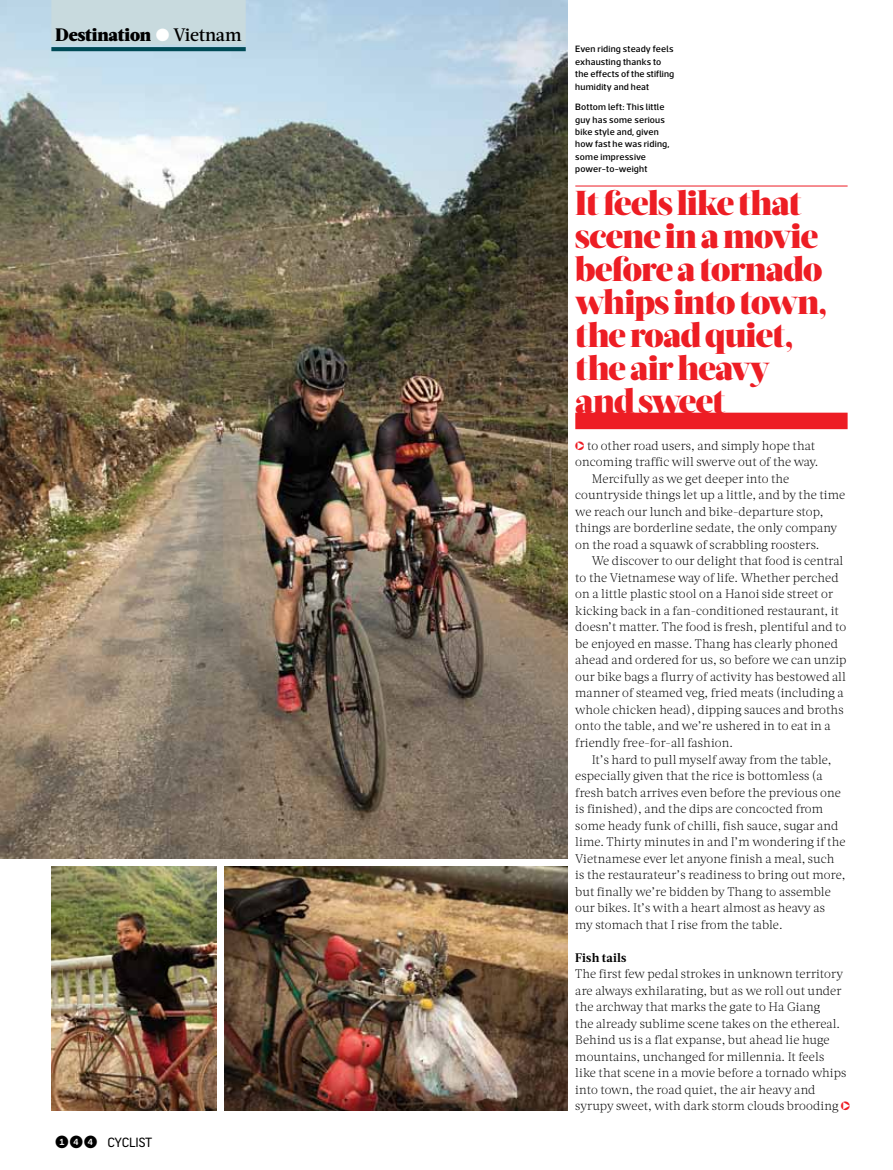
<style>
.page{position:relative;width:893px;height:1170px;background:#fff}
.page>*{position:absolute;margin:0;border:0;box-sizing:border-box;transform-origin:0 0}
.t1{font:900 34.5px/33px "Acta Display";letter-spacing:-.02em;color:#ed1d24}
.t2{font:900 18px "Acta";letter-spacing:-.01em;color:#000}
.t3{font:12.75px "Frank";color:#000}
.t4{font:300 12.3px/16.5px "Acta";letter-spacing:.01em;color:#000}
.t5{font:700 12.3px "Acta";letter-spacing:.015em;color:#000}
.t6{font:500 9.3px/12.3px "Acto";letter-spacing:.02em;color:#000}
.s1{font-weight:500}
</style>
<div class="page">
<img style="left:0;top:0;width:567px;height:858px">
<hr style="left:575px;top:186px;width:273px;height:1px;background:#ed1d24">
<div style="left:575px;top:412px;width:273px;height:17px;background:#ed1d24"></div>
<img style="left:51px;top:866px;width:165px;height:244px">
<img style="left:225px;top:866px;width:342px;height:244px">
<div style="left:51px;top:0;width:195px;height:45px;background:#c8dade"></div>
<svg style="left:51px;top:47px;width:195px;height:4px"></svg>
<h2 class="t2" style="left:56px;top:24px;width:188px">Destination <span class="s1">Vietnam</span></h2>
<p class="t3" style="left:69px;top:1134px;width:84px">✔✔ CYCLIST</p>
<p class="t6" style="left:575px;top:43px;width:101px">Even riding steady feels exhausting thanks to the effects of the stifling humidity and heat</p>
<p class="t6" style="left:575px;top:101px;width:96px">Bottom left: This little guy has some serious bike style and, given how fast he was riding, some impressive power-to-weight</p>
<h1 class="t1" style="left:575px;top:186px;width:254px">It feels like that scene in a movie before a tornado whips into town, the road quiet, the air heavy and sweet</h1>
<p class="t4" style="left:587px;top:437px;width:230px">to other road users, and simply hope that</p>
<p class="t4" style="left:575px;top:454px;width:244px">oncoming traffic will swerve out of the way.</p>
<p class="t4" style="left:592px;top:470px;width:199px">Mercifully as we get deeper into the</p>
<p class="t4" style="left:575px;top:487px;width:272px">countryside things let up a little, and by the time</p>
<p class="t4" style="left:575px;top:503px;width:250px">we reach our lunch and bike-departure stop,</p>
<p class="t4" style="left:575px;top:520px;width:263px">things are borderline sedate, the only company</p>
<p class="t4" style="left:575px;top:536px;width:246px">on the road a squawk of scrabbling roosters.</p>
<p class="t4" style="left:592px;top:553px;width:253px">We discover to our delight that food is central</p>
<p class="t4" style="left:575px;top:569px;width:265px">to the Vietnamese way of life. Whether perched</p>
<p class="t4" style="left:575px;top:586px;width:259px">on a little plastic stool on a Hanoi side street or</p>
<p class="t4" style="left:575px;top:602px;width:265px">kicking back in a fan-conditioned restaurant, it</p>
<p class="t4" style="left:575px;top:619px;width:273px">doesn’t matter. The food is fresh, plentiful and to</p>
<p class="t4" style="left:575px;top:635px;width:264px">be enjoyed en masse. Thang has clearly phoned</p>
<p class="t4" style="left:575px;top:652px;width:273px">ahead and ordered for us, so before we can unzip</p>
<p class="t4" style="left:575px;top:668px;width:272px">our bike bags a flurry of activity has bestowed all</p>
<p class="t4" style="left:575px;top:685px;width:270px">manner of steamed veg, fried meats (including a</p>
<p class="t4" style="left:575px;top:701px;width:270px">whole chicken head), dipping sauces and broths</p>
<p class="t4" style="left:575px;top:718px;width:257px">onto the table, and we’re ushered in to eat in a</p>
<p class="t4" style="left:575px;top:734px;width:159px">friendly free-for-all fashion.</p>
<p class="t4" style="left:592px;top:751px;width:241px">It’s hard to pull myself away from the table,</p>
<p class="t4" style="left:575px;top:767px;width:249px">especially given that the rice is bottomless (a</p>
<p class="t4" style="left:575px;top:784px;width:267px">fresh batch arrives even before the previous one</p>
<p class="t4" style="left:575px;top:800px;width:249px">is finished), and the dips are concocted from</p>
<p class="t4" style="left:575px;top:817px;width:264px">some heady funk of chilli, fish sauce, sugar and</p>
<p class="t4" style="left:575px;top:833px;width:272px">lime. Thirty minutes in and I’m wondering if the</p>
<p class="t4" style="left:575px;top:850px;width:260px">Vietnamese ever let anyone finish a meal, such</p>
<p class="t4" style="left:575px;top:866px;width:272px">is the restaurateur’s readiness to bring out more,</p>
<p class="t4" style="left:575px;top:883px;width:257px">but finally we’re bidden by Thang to assemble</p>
<p class="t4" style="left:575px;top:899px;width:251px">our bikes. It’s with a heart almost as heavy as</p>
<p class="t4" style="left:575px;top:916px;width:209px">my stomach that I rise from the table.</p>
<p class="t5" style="left:575px;top:949px;width:53px">Fish tails</p>
<p class="t4" style="left:575px;top:965px;width:273px">The first few pedal strokes in unknown territory are always exhilarating, but as we roll out under the archway that marks the gate to Ha Giang<br>the already sublime scene takes on the ethereal.<br>Behind us is a flat expanse, but ahead lie huge mountains, unchanged for millennia. It feels like that scene in a movie before a tornado whips into town, the road quiet, the air heavy and syrupy sweet, with dark storm clouds brooding</p>
</div>
